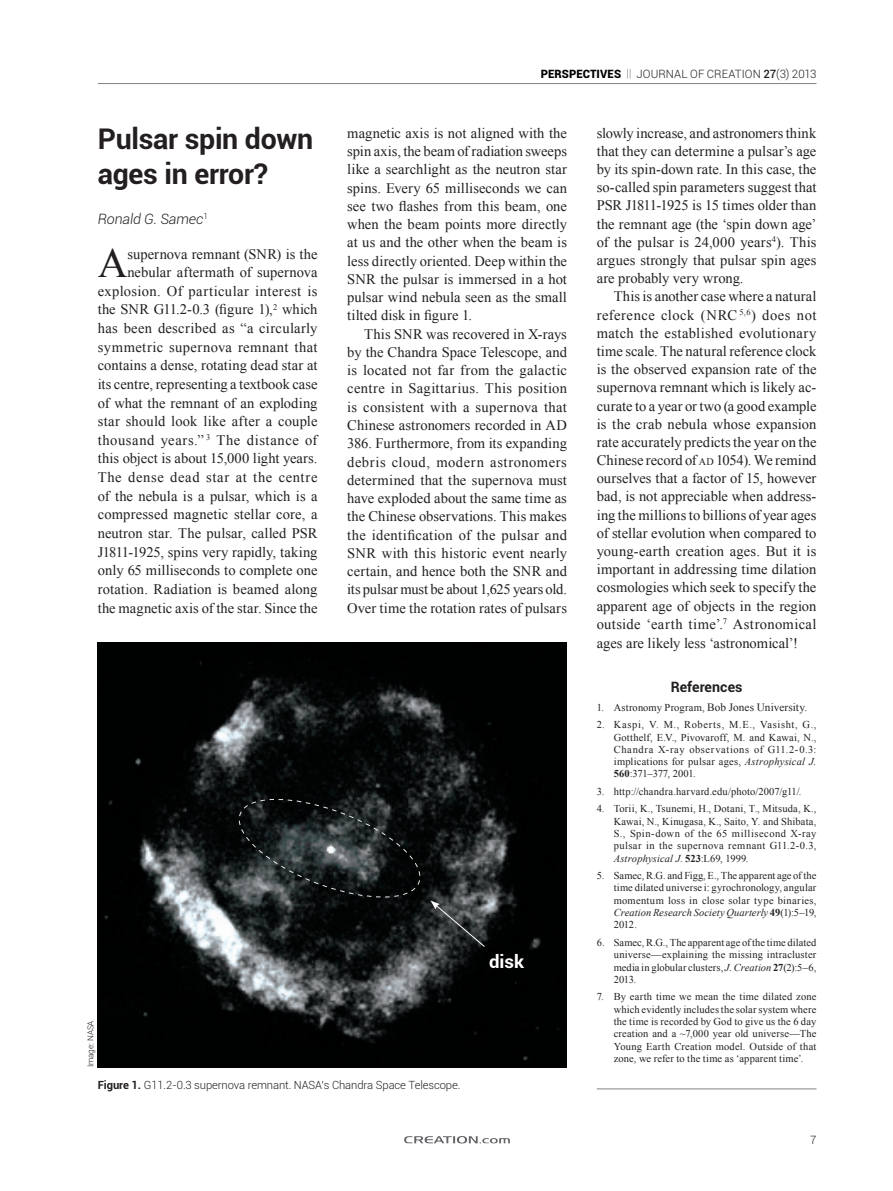
<style>
.page{position:relative;width:893px;height:1191px;background:#fff}
.page>*{position:absolute;margin:0;border:0;box-sizing:border-box;transform-origin:0 0}
.t1{font:41.55px "Times New Roman";color:#231f20}
.t2{font:700 28.5px/35.2px "Roboto";letter-spacing:-.01em;color:#231f20}
.t3{font:700 18px "Roboto";color:#fff;scale:1.04 1}
.t4{font:14.55px/18.1px "Times New Roman";letter-spacing:.01em;color:#231f20;text-align:justify}
.t5{font:italic 300 14.25px "Roboto";letter-spacing:-.01em;color:#231f20}
.t6{font:700 14.25px "Roboto";color:#231f20}
.t7{font:300 11.4px "Roboto";letter-spacing:.005em;color:#231f20}
.t8{font:300 11.25px "Roboto";letter-spacing:-.01em;color:#231f20}
.t9{font:10.5px/12.3px "Times New Roman";letter-spacing:.02em;color:#231f20;text-align:justify}
.t10{font:300 8.25px "Roboto";letter-spacing:-.01em;color:#231f20}
.s1{font-weight:900;color:#000}
.s2{font-weight:100}
.s3{font-weight:500}
.s4{font-size:10.2px}
.s5{font-size:11.25px}
.s6{font-style:italic}
.s7{font-weight:700}
</style>
<div class="page">
<img style="left:404px;top:1136px;width:106px;height:7px">
<hr style="left:98px;top:83px;width:718px;height:1px;background:#808285">
<hr style="left:597px;top:1088px;width:219px;height:1px;background:#808285">
<img style="left:98px;top:642px;width:469px;height:425px">
<svg style="left:238px;top:795px;width:183px;height:106px;background:#242829"></svg>
<svg style="left:431px;top:900px;width:55px;height:47px;background:#424647"></svg>
<h2 class="t2" style="left:98px;top:120px;width:217px">Pulsar spin down ages in error?</h2>
<p class="t5" style="left:98px;top:209px;width:112px">Ronald G. Samec<sup>1</sup></p>
<h1 class="t1" style="left:98px;top:235px;width:31px">A</h1>
<p class="t4" style="left:98px;top:245px;width:221px;line-height:18.6px;text-align:right">supernova remnant (SNR) is the nebular aftermath of supernova explosion. Of particular interest is the SNR G11.2-0.3 (figure 1),<sup>2</sup> which has been described as “a circularly symmetric supernova remnant that contains a dense, rotating dead star at its centre, representing a textbook case of what the remnant of an exploding star should look like after a couple thousand years.” <sup>3</sup> The distance of this object is about 15,000 light years.<br>The dense dead star at the centre of the nebula is a pulsar, which is a compressed magnetic stellar core, a neutron star. The pulsar, called PSR J1811-1925, spins very rapidly, taking only 65 milliseconds to complete one rotation. Radiation is beamed along the magnetic axis of the star. Since the</p>
<p class="t10" style="left:85px;top:1067px;width:48px;rotate:-90deg">Image: NASA</p>
<p class="t7" style="left:541px;top:66px;width:277px"><span class="s1">PERSPECTIVES</span> <span class="s2">||</span> JOURNAL OF CREATION <span class="s3">27</span>(3) 2013</p>
<p class="t4" style="left:347px;top:123px;width:221px">magnetic axis is not aligned with the spin axis, the beam of radiation sweeps like a searchlight as the neutron star spins. Every 65 milliseconds we can see two flashes from this beam, one when the beam points more directly at us and the other when the beam is less directly oriented. Deep within the SNR the pulsar is immersed in a hot pulsar wind nebula seen as the small tilted disk in figure 1.</p>
<p class="t4" style="left:347px;top:324px;width:221px;text-indent:17px">This SNR was recovered in X-rays by the Chandra Space Telescope, and is located not far from the galactic centre in Sagittarius. This position is consistent with a supernova that Chinese astronomers recorded in AD 386. Furthermore, from its expanding debris cloud, modern astronomers determined that the supernova must have exploded about the same time as the Chinese observations. This makes the identification of the pulsar and SNR with this historic event nearly certain, and hence both the SNR and its pulsar must be about 1,625 years old.<br>Over time the rotation rates of pulsars</p>
<p class="t3" style="left:489px;top:949px;width:35px">disk</p>
<p class="t4" style="left:597px;top:123px;width:221px">slowly increase, and astronomers think that they can determine a pulsar’s age by its spin-down rate. In this case, the so-called spin parameters suggest that PSR J1811-1925 is 15 times older than the remnant age (the ‘spin down age’ of the pulsar is 24,000 years<sup>4</sup>). This argues strongly that pulsar spin ages are probably very wrong.</p>
<p class="t4" style="left:597px;top:287px;width:221px;text-indent:17px">This is another case where a natural reference clock (NRC <sup>5,6</sup>) does not match the established evolutionary time scale. The natural reference clock is the observed expansion rate of the supernova remnant which is likely ac&shy;curate to a year or two (a good example is the crab nebula whose expansion rate accurately predicts the year on the Chinese record of <span class="s4">ad</span> 1054). We remind ourselves that a factor of 15, however bad, is not appreciable when address&shy;ing the millions to billions of year ages of stellar evolution when compared to young-earth creation ages. But it is important in addressing time dilation cosmologies which seek to specify the apparent age of objects in the region outside ‘earth time’.<sup>7</sup> Astronomical ages are likely less ‘astronomical’!</p>
<p class="t6" style="left:671px;top:677px;width:73px">References</p>
<p class="t9" style="left:597px;top:701px;width:212px">1. Astronomy Program, <span class="s5">Bob Jones University.</span></p>
<p class="t9" style="left:614px;top:718px;width:204px;text-indent:-17px">2. Kaspi, V. M., Roberts, M.E., Vasisht, G., Gotthelf, E.V., Pivovaroff, M. and Kawai, N., Chandra X-ray observations of G11.2-0.3: implications for pulsar ages, <span class="s6">Astrophysical J.<br></span><span class="s7">560</span>:371–377, 2001.</p>
<p class="t9" style="left:597px;top:785px;width:206px">3. http://chandra.harvard.edu/photo/2007/g11/.</p>
<p class="t9" style="left:614px;top:802px;width:204px;text-indent:-17px">4. Torii, K., Tsunemi, H., Dotani, T., Mitsuda, K., Kawai, N., Kinugasa, K., Saito, Y. and Shibata, S., Spin-down of the 65 millisecond X-ray pulsar in the supernova remnant G11.2-0.3, <span class="s6">Astrophysical J</span>. <span class="s7">523</span>:L69, 1999.</p>
<p class="t9" style="left:614px;top:869px;width:204px;text-indent:-17px">5. Samec, R.G. and Figg, E., The apparent age of the time dilated universe i: gyrochronology, angular momentum loss in close solar type binaries, <span class="s6">Creation Research Society Quarterly</span> <span class="s7">49</span>(1):5–19, 2012.</p>
<p class="t9" style="left:614px;top:936px;width:204px;text-indent:-17px">6. Samec, R.G., The apparent age of the time dilated universe—explaining the missing intracluster media in globular clusters, <span class="s6">J. Creation</span> <span class="s7">27</span>(2):5–6, 2013.</p>
<p class="t9" style="left:614px;top:990px;width:204px;text-indent:-17px">7. By earth time we mean the time dilated zone which evidently includes the solar system where the time is recorded by God to give us the 6 day creation and a ~7,000 year old universe—The Young Earth Creation model. Outside of that zone, we refer to the time as ‘apparent time’.</p>
<p class="t8" style="left:98px;top:1077px;width:364px"><span class="s7">Figure 1.</span> G11.2-0.3 supernova remnant. NASA’s Chandra Space Telescope.</p>
<p class="t7" style="left:810px;top:1132px;width:8px">7</p>
</div>
